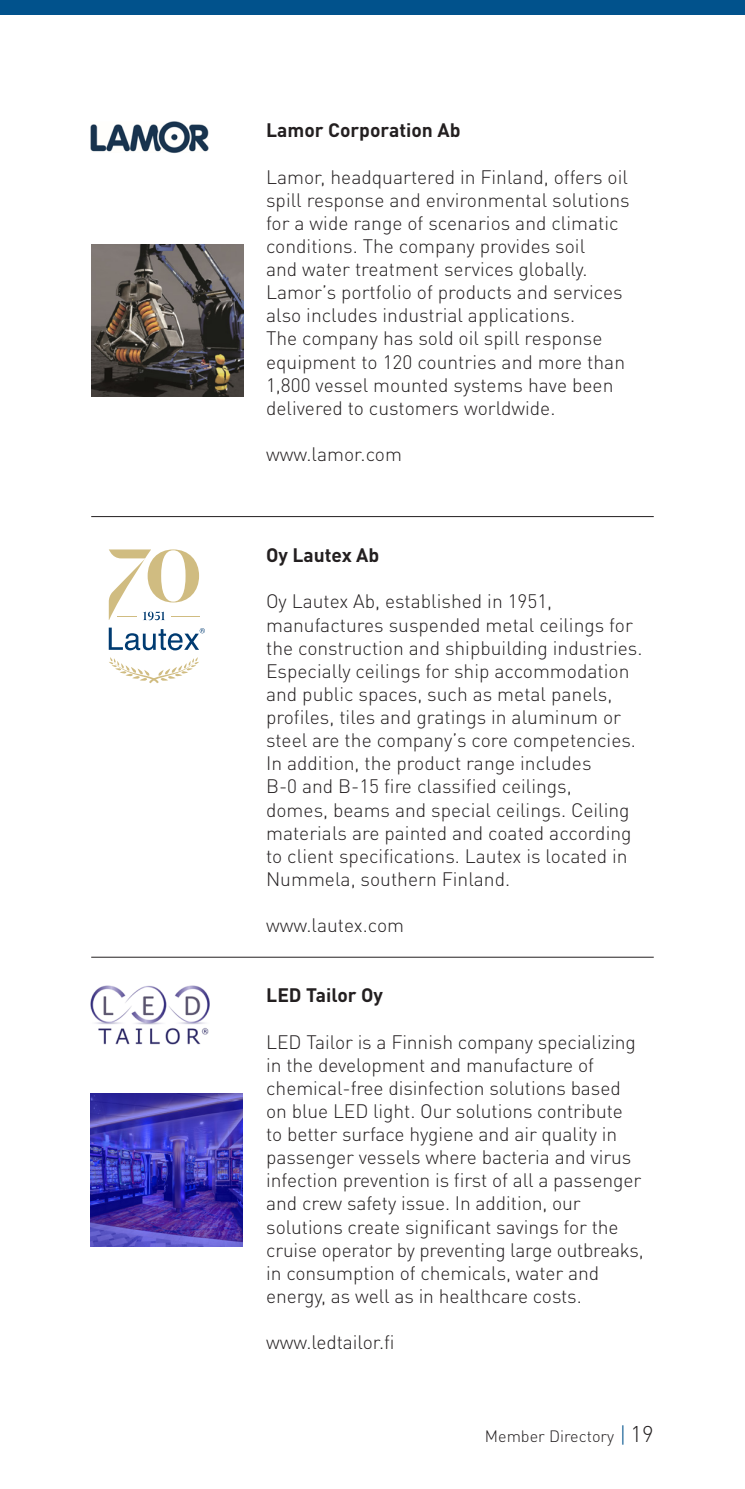
<style>
.page{position:relative;width:745px;height:1489px;background:#fff}
.page>*{position:absolute;margin:0;border:0;box-sizing:border-box;transform-origin:0 0}
.Leipis_7_7_pt{font:300 19.25px/23px "DIN Pro";color:#231f20}
.Yritysotsikko{font:700 19.25px "DIN Pro";color:#231f20}
.t1{font:300 16.25px "DIN Pro";color:#231f20}
.s1{font-size:22.5px;color:#01528c}
.s2{font-size:22.5px}
</style>
<div class="page">
<div style="left:0;top:0;width:744px;height:15px;background:#01528c"></div>
<hr style="left:91px;top:516px;width:562px;height:1px;background:#231f20">
<hr style="left:91px;top:956px;width:562px;height:1px;background:#231f20">
<img style="left:91px;top:245px;width:152px;height:151px">
<svg style="left:109px;top:657px;width:90px;height:26px"></svg>
<svg style="left:109px;top:627px;width:96px;height:23px"></svg>
<svg style="left:109px;top:549px;width:90px;height:71px"></svg>
<img style="left:90px;top:121px;width:119px;height:32px">
<img style="left:90px;top:985px;width:120px;height:60px">
<img style="left:91px;top:1093px;width:152px;height:153px">
<p class="Yritysotsikko" style="left:266px;top:115px;width:196px">Lamor Corporation Ab</p>
<p class="Leipis_7_7_pt" style="left:266px;top:164px;width:365px">Lamor, headquartered in Finland, offers oil spill response and environmental solutions for a wide range of scenarios and climatic conditions. The company provides soil<br>and water treatment services globally.<br>Lamor’s portfolio of products and services also includes industrial applications.<br>The company has sold oil spill response equipment to 120 countries and more than 1,800 vessel mounted systems have been delivered to customers worldwide.</p>
<p class="Leipis_7_7_pt" style="left:266px;top:441px;width:137px">www.lamor.com</p>
<p class="Yritysotsikko" style="left:266px;top:540px;width:115px">Oy Lautex Ab</p>
<p class="Leipis_7_7_pt" style="left:266px;top:588px;width:377px">Oy Lautex Ab, established in 1951, manufactures suspended metal ceilings for the construction and shipbuilding industries.<br>Especially ceilings for ship accommodation and public spaces, such as metal panels, profiles, tiles and gratings in aluminum or steel are the company’s core competencies.<br>In addition, the product range includes<br>B-0 and B-15 fire classified ceilings,<br>domes, beams and special ceilings. Ceiling materials are painted and coated according to client specifications. Lautex is located in Nummela, southern Finland.</p>
<p class="Leipis_7_7_pt" style="left:266px;top:912px;width:139px">www.lautex.com</p>
<p class="Yritysotsikko" style="left:266px;top:980px;width:118px">LED Tailor Oy</p>
<p class="Leipis_7_7_pt" style="left:266px;top:1028px;width:378px">LED Tailor is a Finnish company specializing in the development and manufacture of chemical-free disinfection solutions based on blue LED light. Our solutions contribute to better surface hygiene and air quality in passenger vessels where bacteria and virus infection prevention is first of all a passenger and crew safety issue. In addition, our solutions create significant savings for the cruise operator by preventing large outbreaks, in consumption of chemicals, water and energy, as well as in healthcare costs.</p>
<p class="Leipis_7_7_pt" style="left:266px;top:1329px;width:130px">www.ledtailor.fi</p>
<p class="t1" style="left:484px;top:1423px;width:170px">Member Directory <span class="s1">|</span> <span class="s2">19</span></p>
</div>
